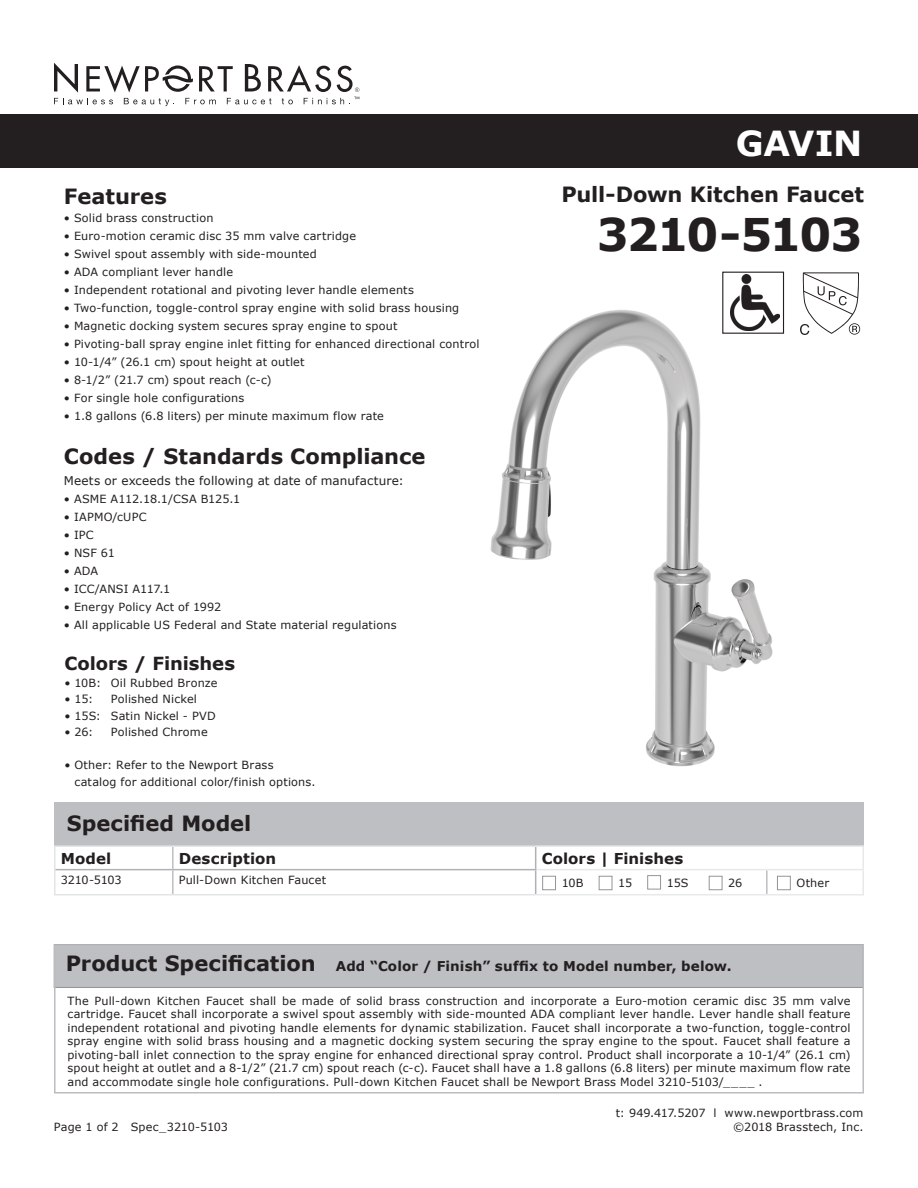
<style>
.page{position:relative;width:918px;height:1188px;background:#fff}
.page>*{position:absolute;margin:0;border:0;box-sizing:border-box;transform-origin:0 0}
.t1{font:700 45px "Verdana";letter-spacing:-.05em;color:#231f20}
.t2{font:700 34.5px "Verdana";letter-spacing:-.01em;color:#fff}
.t3{font:700 21px "Verdana";color:#231f20}
.t4{font:700 18px "Verdana";letter-spacing:-.005em;color:#231f20}
.t5{font:700 15px "Verdana";letter-spacing:.005em;color:#231f20}
.t6{font:700 13.5px "Verdana";letter-spacing:.01em;color:#231f20}
.t7{font:12px "Verdana";letter-spacing:.01em;color:#231f20}
.t8{font:11.25px/13.5px "Verdana";letter-spacing:.015em;color:#231f20;text-align:right}
.t9{font:11.25px "Verdana";letter-spacing:-.025em;color:#231f20}
.s1{font-size:21px}
</style>
<div class="page">
<div style="left:0;top:114px;width:918px;height:54px;background:#231f20"></div>
<svg style="left:54px;top:63px;width:305px;height:43px"></svg>
<img style="left:490px;top:276px;width:295px;height:491px">
<div style="left:54px;top:802px;width:810px;height:44px;background:#bebfc2"></div>
<div style="left:647px;top:875px;width:14px;height:14px;border:1px solid #939598"></div>
<div style="left:542px;top:876px;width:14px;height:14px;border:1px solid #939598"></div>
<div style="left:709px;top:876px;width:13px;height:14px;border:1px solid #939598"></div>
<div style="left:777px;top:876px;width:14px;height:14px;border:1px solid #939598"></div>
<div style="left:599px;top:876px;width:13px;height:14px;border:1px solid #939598"></div>
<hr style="left:172px;top:847px;width:2px;height:22px;background:#bebfc2">
<hr style="left:172px;top:870px;width:2px;height:24px;background:#bebfc2">
<hr style="left:766px;top:870px;width:2px;height:24px;background:#bebfc2">
<svg style="left:535px;top:847px;width:1px;height:47px"></svg>
<hr style="left:54px;top:845px;width:119px;height:2px;background:#e3e4e6">
<hr style="left:54px;top:847px;width:2px;height:23px;background:#e3e4e6">
<hr style="left:173px;top:845px;width:363px;height:2px;background:#e3e4e6">
<hr style="left:54px;top:870px;width:2px;height:24px;background:#e3e4e6">
<hr style="left:54px;top:894px;width:119px;height:1px;background:#e3e4e6">
<hr style="left:173px;top:894px;width:363px;height:1px;background:#e3e4e6">
<hr style="left:536px;top:845px;width:231px;height:2px;background:#e8e9ea">
<hr style="left:767px;top:845px;width:97px;height:2px;background:#e8e9ea">
<hr style="left:862px;top:847px;width:2px;height:22px;background:#e8e9ea">
<hr style="left:536px;top:869px;width:231px;height:1px;background:#e8e9ea">
<hr style="left:767px;top:869px;width:97px;height:1px;background:#e8e9ea">
<hr style="left:862px;top:870px;width:2px;height:24px;background:#e8e9ea">
<hr style="left:536px;top:894px;width:231px;height:1px;background:#e8e9ea">
<hr style="left:767px;top:894px;width:97px;height:1px;background:#e8e9ea">
<hr style="left:56px;top:869px;width:117px;height:1px;background:#b0b1b5">
<hr style="left:173px;top:869px;width:363px;height:1px;background:#b0b1b5">
<div style="left:54px;top:945px;width:809px;height:43px;background:#bebfc2;border:1px solid #939598"></div>
<div style="left:54px;top:945px;width:810px;height:149px;border:2px solid #bcbdc0"></div>
<svg style="left:800px;top:272px;width:60px;height:63px"></svg>
<img style="left:730px;top:275px;width:49px;height:55px">
<div style="left:722px;top:272px;width:62px;height:62px;border:1px solid #231f20"></div>
<h2 class="t2" style="left:736px;top:119px;width:128px">GAVIN</h2>
<h3 class="t3" style="left:64px;top:182px;width:105px">Features</h3>
<h3 class="t3" style="left:562px;top:180px;width:304px">Pull-Down Kitchen Faucet</h3>
<p class="t8" style="left:64px;top:211px;width:151px">• Solid brass construction</p>
<p class="t8" style="left:64px;top:229px;width:294px">• Euro-motion ceramic disc 35 mm valve cartridge</p>
<p class="t8" style="left:64px;top:247px;width:255px">• Swivel spout assembly with side-mounted</p>
<p class="t8" style="left:64px;top:265px;width:171px">• ADA compliant lever handle</p>
<p class="t8" style="left:64px;top:283px;width:351px">• Independent rotational and pivoting lever handle elements</p>
<p class="t8" style="left:64px;top:301px;width:397px">• Two-function, toggle-control spray engine with solid brass housing</p>
<p class="t8" style="left:64px;top:319px;width:335px">• Magnetic docking system secures spray engine to spout</p>
<p class="t8" style="left:64px;top:337px;width:417px">• Pivoting-ball spray engine inlet fitting for enhanced directional control</p>
<p class="t8" style="left:64px;top:355px;width:242px">• 10-1/4” (26.1 cm) spout height at outlet</p>
<p class="t8" style="left:64px;top:373px;width:209px">• 8-1/2” (21.7 cm) spout reach (c-c)</p>
<p class="t8" style="left:64px;top:391px;width:182px">• For single hole configurations</p>
<p class="t8" style="left:64px;top:409px;width:322px">• 1.8 gallons (6.8 liters) per minute maximum flow rate</p>
<h3 class="t3" style="left:64px;top:441px;width:363px">Codes / Standards Compliance</h3>
<p class="t7" style="left:64px;top:472px;width:342px">Meets or exceeds the following at date of manufacture:</p>
<p class="t8" style="left:64px;top:492px;width:178px">• ASME A112.18.1/CSA B125.1</p>
<p class="t8" style="left:64px;top:510px;width:84px">• IAPMO/cUPC</p>
<p class="t8" style="left:64px;top:528px;width:31px">• IPC</p>
<p class="t8" style="left:64px;top:546px;width:52px">• NSF 61</p>
<p class="t8" style="left:64px;top:564px;width:36px">• ADA</p>
<p class="t8" style="left:64px;top:582px;width:108px">• ICC/ANSI A117.1</p>
<p class="t8" style="left:64px;top:600px;width:159px">• Energy Policy Act of 1992</p>
<p class="t8" style="left:64px;top:618px;width:334px">• All applicable US Federal and State material regulations</p>
<h3 class="t4" style="left:64px;top:651px;width:172px">Colors / Finishes</h3>
<p class="t8" style="left:64px;top:676px;width:155px">• 10B: Oil Rubbed Bronze</p>
<p class="t8" style="left:64px;top:692px;width:30px">• 15:</p>
<p class="t8" style="left:111px;top:692px;width:88px">Polished Nickel</p>
<p class="t8" style="left:64px;top:709px;width:153px">• 15S: Satin Nickel - PVD</p>
<p class="t8" style="left:64px;top:725px;width:31px">• 26:</p>
<p class="t8" style="left:111px;top:725px;width:98px">Polished Chrome</p>
<p class="t8" style="left:74px;top:757px;width:243px;line-height:16.5px;text-align:left;text-indent:-10px">• Other: Refer to the Newport Brass catalog for additional color/finish options.</p>
<h1 class="t1" style="left:597px;top:202px;width:267px">3210-5103</h1>
<h3 class="t3" style="left:67px;top:808px;width:186px">Specified Model</h3>
<h3 class="t5" style="left:61px;top:848px;width:52px">Model</h3>
<h3 class="t5" style="left:179px;top:848px;width:99px">Description</h3>
<h3 class="t5" style="left:542px;top:848px;width:143px">Colors | Finishes</h3>
<p class="t9" style="left:61px;top:872px;width:63px">3210-5103</p>
<p class="t8" style="left:179px;top:873px;width:149px">Pull-Down Kitchen Faucet</p>
<p class="t8" style="left:562px;top:876px;width:23px">10B</p>
<p class="t8" style="left:618px;top:876px;width:16px">15</p>
<p class="t8" style="left:667px;top:876px;width:23px">15S</p>
<p class="t8" style="left:728px;top:876px;width:16px">26</p>
<p class="t8" style="left:797px;top:876px;width:34px">Other</p>
<p class="t6" style="left:66px;top:957px;width:667px"><span class="s1">Product Specification</span> Add “Color / Finish” suffix to Model number, below.</p>
<p class="t8" style="left:68px;top:994px;width:785px;text-align:justify">The Pull-down Kitchen Faucet shall be made of solid brass construction and incorporate a Euro-motion ceramic disc 35 mm valve cartridge. Faucet shall incorporate a swivel spout assembly with side-mounted ADA compliant lever handle. Lever handle shall feature independent rotational and pivoting handle elements for dynamic stabilization. Faucet shall incorporate a two-function, toggle-control spray engine with solid brass housing and a magnetic docking system securing the spray engine to the spout. Faucet shall feature a pivoting-ball inlet connection to the spray engine for enhanced directional spray control. Product shall incorporate a 10-1/4” (26.1 cm) spout height at outlet and a 8-1/2” (21.7 cm) spout reach (c-c). Faucet shall have a 1.8 gallons (6.8 liters) per minute maximum flow rate and accommodate single hole configurations. Pull-down Kitchen Faucet shall be Newport Brass Model 3210-5103/____ .</p>
<p class="t8" style="left:54px;top:1120px;width:176px">Page 1 of 2 Spec_3210-5103</p>
<p class="t8" style="left:616px;top:1106px;width:249px">t: 949.417.5207 l www.newportbrass.com ©2018 Brasstech, Inc.</p>
</div>
